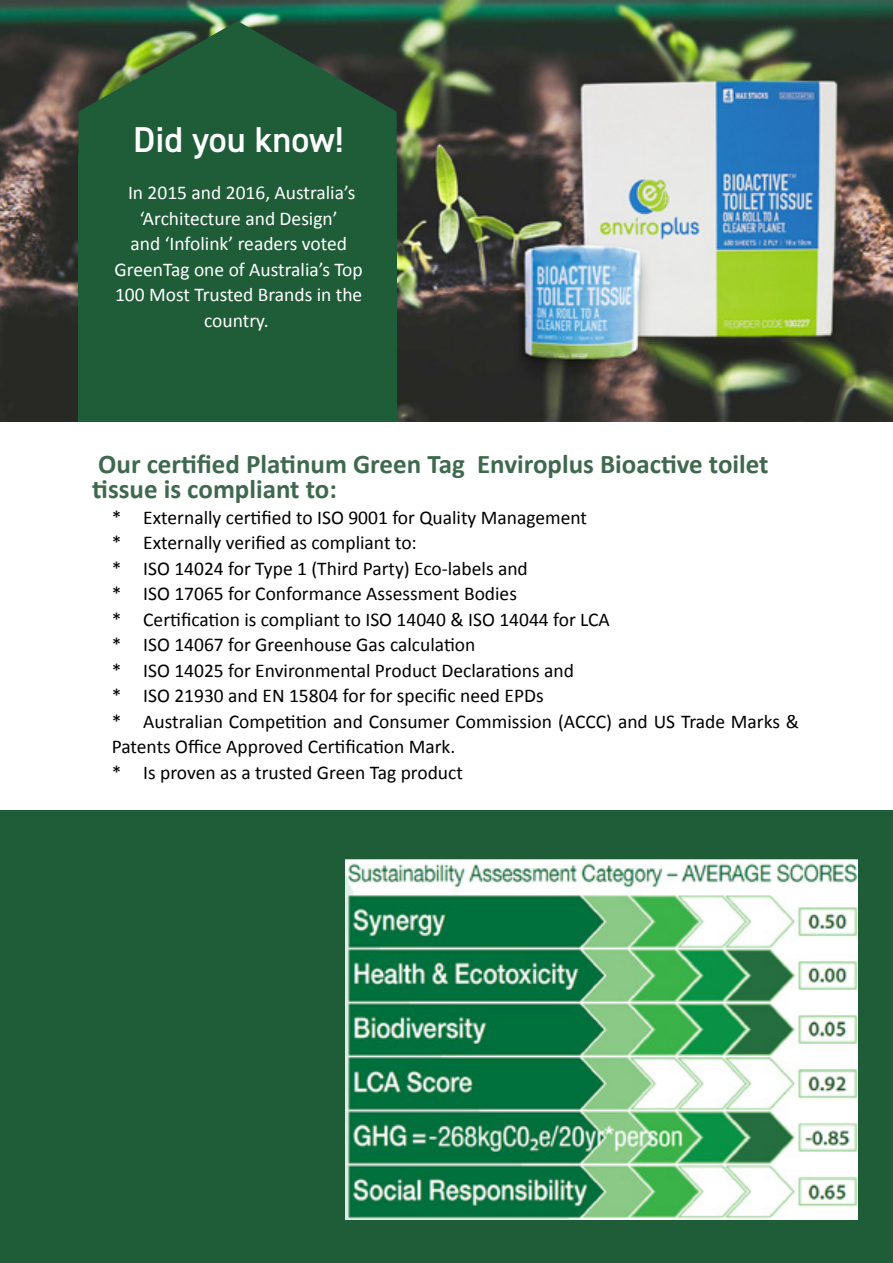
<style>
.page{position:relative;width:893px;height:1263px;background:#fff}
.page>*{position:absolute;margin:0;border:0;box-sizing:border-box;transform-origin:0 0}
.t1{font:600 36px "DIN2014";color:#fff}
.t2{font:700 27px/25.5px "Calibri";color:#3f694e}
.t3{font:19.5px/25.5px "Calibri";color:#010000}
.t4{font:19.5px/25.5px "Calibri";color:#fff;text-align:center}
</style>
<div class="page">
<div style="left:0;top:810px;width:893px;height:453px;background:#1f5d39"></div>
<img style="left:346px;top:860px;width:512px;height:360px">
<img style="left:0;top:0;width:892px;height:421px">
<div style="left:78px;top:155px;width:319px;height:267px;background:#1f5d39"></div>
<svg style="left:78px;top:21px;width:319px;height:134px;fill:#1f5d39"></svg>
<h1 class="t1" style="left:133px;top:116px;width:212px">Did you know!</h1>
<p class="t4" style="left:115px;top:179px;width:250px">In 2015 and 2016, Australia’s ‘Architecture and Design’<br>and ‘Infolink’ readers voted<br>GreenTag one of Australia’s Top<br>100 Most Trusted Brands in the country.</p>
<h2 class="t2" style="left:92px;top:450px;width:678px">Our certified Platinum Green Tag Enviroplus Bioactive toilet tissue is compliant to:</h2>
<p class="t3" style="left:112px;top:503px;width:689px">* Externally certified to ISO 9001 for Quality Management<br>* Externally verified as compliant to:<br>* ISO 14024 for Type 1 (Third Party) Eco-labels and<br>* ISO 17065 for Conformance Assessment Bodies<br>* Certification is compliant to ISO 14040 &amp; ISO 14044 for LCA<br>* ISO 14067 for Greenhouse Gas calculation<br>* ISO 14025 for Environmental Product Declarations and<br>* ISO 21930 and EN 15804 for for specific need EPDs<br>* Australian Competition and Consumer Commission (ACCC) and US Trade Marks &amp; Patents Office Approved Certification Mark.<br>* Is proven as a trusted Green Tag product</p>
</div>
